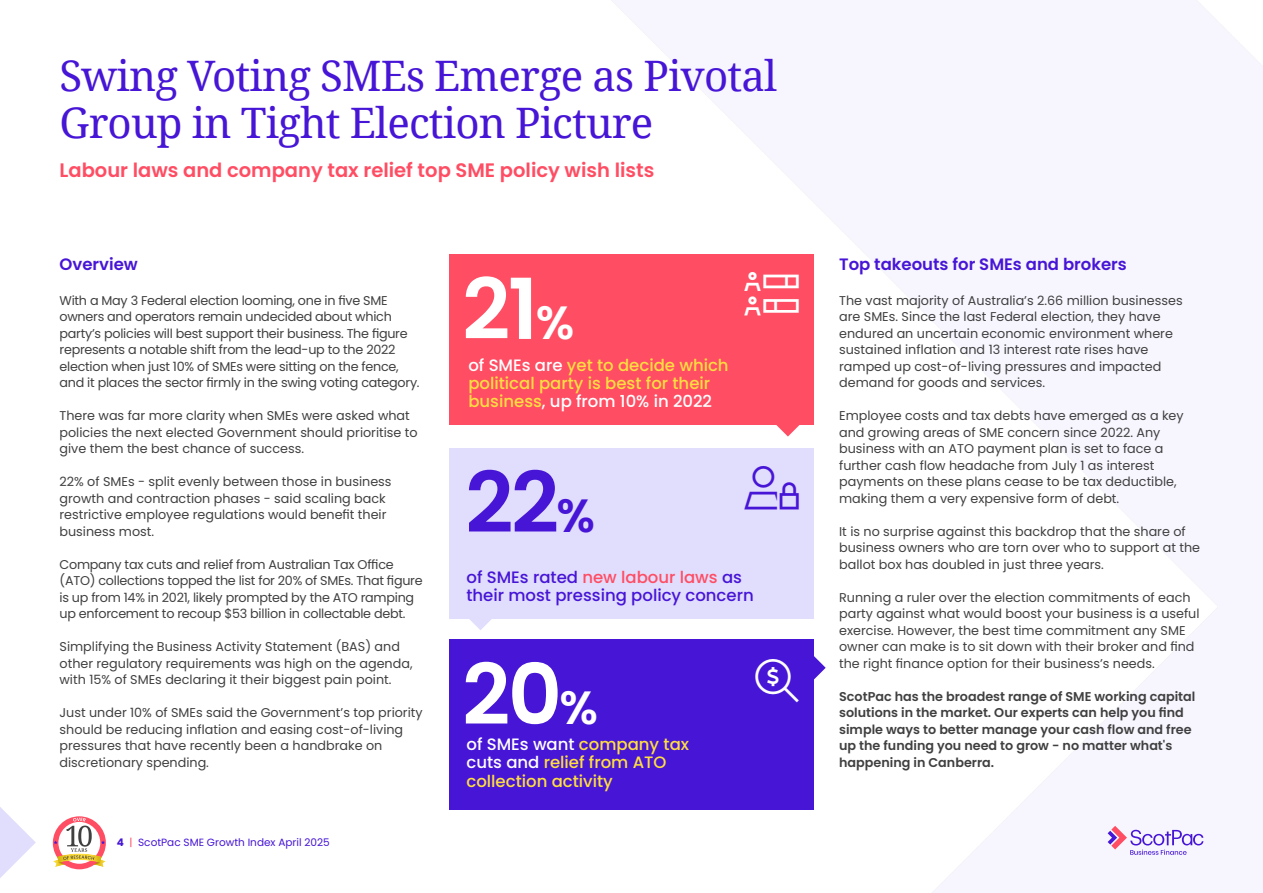
<style>
.page{position:relative;width:1263px;height:893px;background:#fff}
.page>*{position:absolute;margin:0;border:0;box-sizing:border-box;transform-origin:0 0}
.t1{font:600 84px "Poppins";color:#fff}
.t2{font:600 84px "Poppins";color:#4615d6}
.t3{font:42px/46.2px "Noto Serif";letter-spacing:-.02em;color:#4615d6}
.t4{font:600 19.5px "Poppins";color:#ff4d63}
.t5{font:500 16.5px/18.1px "Poppins";color:#ffde40}
.t6{font:500 16.5px/18.1px "Poppins";color:#4615d6}
.t7{font:600 16.5px "Poppins";color:#4615d6}
.t8{font:12.75px/16.5px "Poppins";color:#404040}
.t9{font:12.75px/16.5px "Poppins";letter-spacing:-.02em;color:#404040}
.t10{font:600 12.75px/16.5px "Poppins";color:#404040}
.t11{font:10.5px "Poppins";color:#4615d6}
.s1{font-weight:700}
.s2{color:#ff4d63}
.s3{font-size:46.5px}
.s4{color:#fff}
</style>
<div class="page">
<svg style="left:1108px;top:826px;width:95px;height:29px"></svg>
<svg style="left:0;top:807px;width:36px;height:71px"></svg>
<svg style="left:53px;top:818px;width:53px;height:49px"></svg>
<div style="left:449px;top:254px;width:365px;height:170px;background:#ff4d63"></div>
<svg style="left:776px;top:424px;width:24px;height:13px"></svg>
<div style="left:449px;top:448px;width:365px;height:170px;background:#e1ddfd"></div>
<svg style="left:468px;top:618px;width:24px;height:12px"></svg>
<div style="left:449px;top:640px;width:365px;height:170px;background:#4615d6"></div>
<svg style="left:814px;top:656px;width:12px;height:24px"></svg>
<h2 class="t3" style="left:60px;top:52px;width:719px">Swing Voting SMEs Emerge as Pivotal<br>Group in Tight Election Picture</h2>
<h3 class="t4" style="left:60px;top:159px;width:596px">Labour laws and company tax relief top SME policy wish lists</h3>
<p class="t7" style="left:60px;top:255px;width:80px">Overview</p>
<p class="t9" style="left:60px;top:292px;width:362px">With a May 3 Federal election looming, one in five SME owners and operators remain undecided about which party’s policies will best support their business. The figure represents a notable shift from the lead-up to the 2022 election when just 10% of SMEs were sitting on the fence, and it places the sector firmly in the swing voting category.</p>
<p class="t8" style="left:60px;top:407px;width:360px">There was far more clarity when SMEs were asked what policies the next elected Government should prioritise to give them the best chance of success.</p>
<p class="t8" style="left:60px;top:473px;width:333px">22% of SMEs - split evenly between those in business growth and contraction phases - said scaling back restrictive employee regulations would benefit their business most.</p>
<p class="t9" style="left:60px;top:556px;width:365px">Company tax cuts and relief from Australian Tax Office (ATO) collections topped the list for 20% of SMEs. That figure is up from 14% in 2021, likely prompted by the ATO ramping up enforcement to recoup $53 billion in collectable debt.</p>
<p class="t8" style="left:60px;top:638px;width:355px">Simplifying the Business Activity Statement (BAS) and other regulatory requirements was high on the agenda, with 15% of SMEs declaring it their biggest pain point.</p>
<p class="t8" style="left:60px;top:704px;width:365px">Just under 10% of SMEs said the Government’s top priority should be reducing inflation and easing cost-of-living pressures that have recently been a handbrake on discretionary spending.</p>
<p class="t11" style="left:117px;top:836px;width:215px"><span class="s1">4</span> <span class="s2">|</span> ScotPac SME Growth Index April 2025</p>
<h1 class="t1" style="left:462px;top:261px;width:114px">21<span class="s3">%</span></h1>
<p class="t5" style="left:468px;top:356px;width:262px"><span class="s4">of SMEs are</span> yet to decide which political party is best for their business<span class="s4">, up from 10% in 2022</span></p>
<h1 class="t2" style="left:465px;top:454px;width:131px">22<span class="s3">%</span></h1>
<p class="t6" style="left:466px;top:568px;width:289px">of SMEs rated <span class="s2">new labour laws</span> as their most pressing policy concern</p>
<h1 class="t1" style="left:462px;top:646px;width:138px">20<span class="s3">%</span></h1>
<p class="t5" style="left:466px;top:735px;width:224px"><span class="s4">of SMEs want</span> company tax <span class="s4">cuts and</span> relief from ATO collection activity</p>
<p class="t7" style="left:839px;top:255px;width:289px">Top takeouts for SMEs and brokers</p>
<p class="t8" style="left:839px;top:292px;width:345px">The vast majority of Australia’s 2.66 million businesses are SMEs. Since the last Federal election, they have endured an uncertain economic environment where sustained inflation and 13 interest rate rises have ramped up cost-of-living pressures and impacted demand for goods and services.</p>
<p class="t8" style="left:839px;top:407px;width:346px">Employee costs and tax debts have emerged as a key and growing areas of SME concern since 2022. Any business with an ATO payment plan is set to face a further cash flow headache from July 1 as interest payments on these plans cease to be tax deductible, making them a very expensive form of debt.</p>
<p class="t8" style="left:839px;top:523px;width:362px">It is no surprise against this backdrop that the share of business owners who are torn over who to support at the ballot box has doubled in just three years.</p>
<p class="t8" style="left:839px;top:589px;width:362px">Running a ruler over the election commitments of each party against what would boost your business is a useful exercise. However, the best time commitment any SME owner can make is to sit down with their broker and find the right finance option for their business’s needs.</p>
<p class="t10" style="left:839px;top:688px;width:358px">ScotPac has the broadest range of SME working capital solutions in the market. Our experts can help you find simple ways to better manage your cash flow and free up the funding you need to grow - no matter what's happening in Canberra.</p>
</div>
